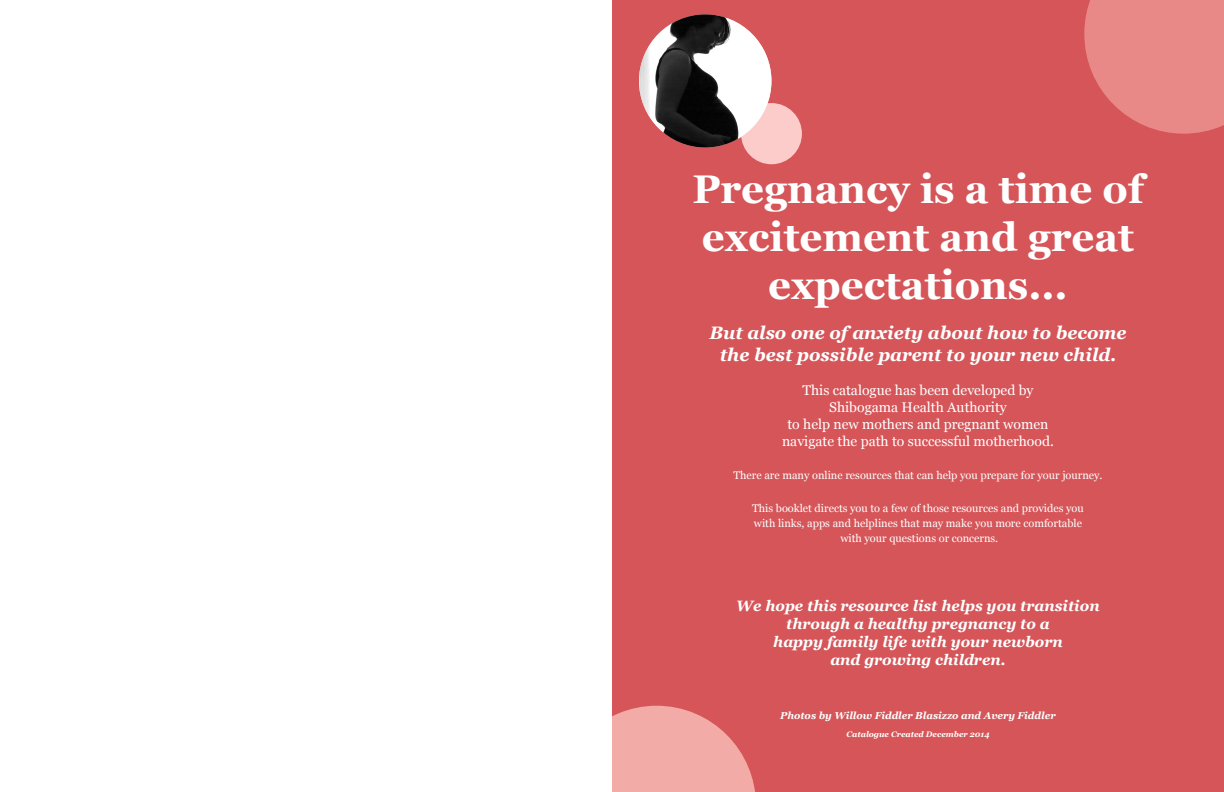
<style>
.page{position:relative;width:1224px;height:792px;background:#fff}
.page>*{position:absolute;margin:0;border:0;box-sizing:border-box;transform-origin:0 0}
.t1{font:700 40px/48px "Georgia";color:#fff;text-align:center}
.t2{font:italic 700 18px/21.6px "Georgia";color:#fff;text-align:center}
.t3{font:italic 700 15px/18px "Georgia";color:#fff;text-align:center}
.t4{font:14px/16.8px "Georgia";color:#fff;text-align:center}
.t5{font:11px/15px "Georgia";color:#fff;text-align:center}
.t6{font:italic 700 10px "Georgia";color:#fff}
.t7{font:italic 700 8px "Georgia";color:#fff}
</style>
<div class="page">
<div style="left:612px;top:0;width:612px;height:792px;background:#d55559"></div>
<svg style="left:1084px;top:0;width:140px;height:134px;background:#e68180"></svg>
<svg style="left:612px;top:706px;width:143px;height:86px"></svg>
<div style="left:741px;top:103px;width:61px;height:61px;background:#fbccca;border-radius:50%"></div>
<img style="left:639px;top:14px;width:132px;height:134px">
<p class="t1" style="left:692px;top:163px;width:453px">Pregnancy is a time of excitement and great expectations...</p>
<p class="t2" style="left:709px;top:321px;width:419px">But also one of anxiety about how to become the best possible parent to your new child.</p>
<p class="t4" style="left:782px;top:382px;width:273px">This catalogue has been developed by Shibogama Health Authority<br>to help new mothers and pregnant women navigate the path to successful motherhood.</p>
<p class="t5" style="left:733px;top:467px;width:371px">There are many online resources that can help you prepare for your journey.</p>
<p class="t5" style="left:752px;top:500px;width:333px">This booklet directs you to a few of those resources and provides you with links, apps and helplines that may make you more comfortable with your questions or concerns.</p>
<p class="t3" style="left:736px;top:596px;width:365px">We hope this resource list helps you transition through a healthy pregnancy to a<br>happy family life with your newborn<br>and growing children.</p>
<p class="t6" style="left:780px;top:708px;width:277px">Photos by Willow Fiddler Blasizzo and Avery Fiddler</p>
<p class="t7" style="left:846px;top:728px;width:145px">Catalogue Created December 2014</p>
</div>
